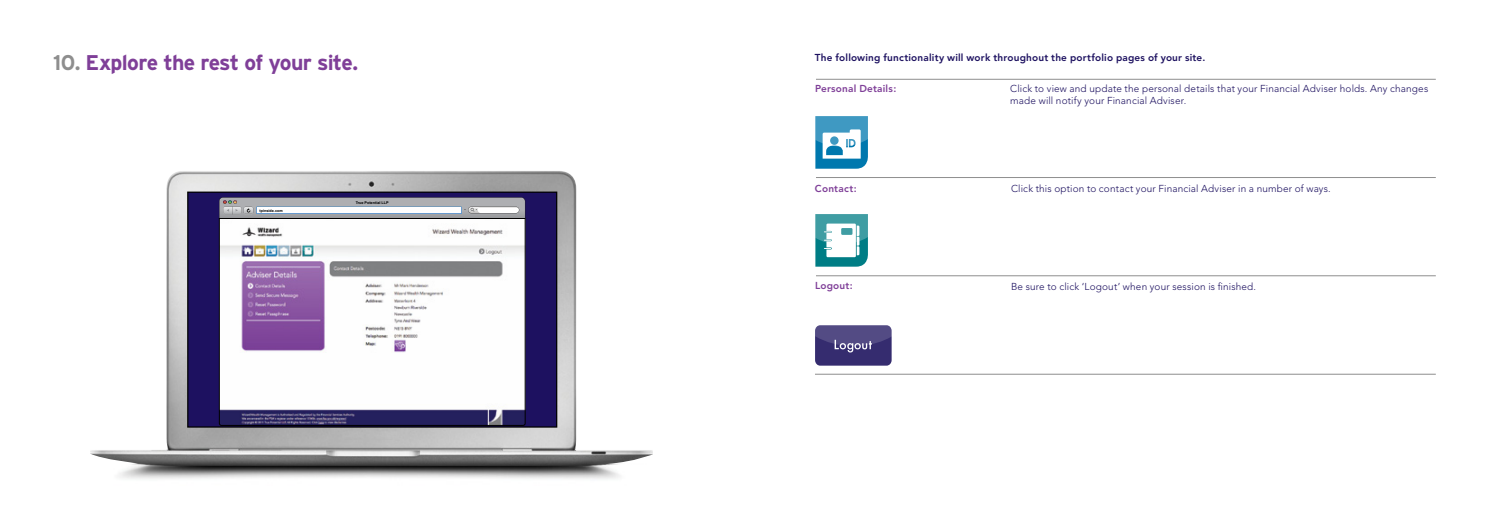
<style>
.page{position:relative;width:1489px;height:525px;background:#fff}
.page>*{position:absolute;margin:0;border:0;box-sizing:border-box;transform-origin:0 0}
.t1{font:700 21.25px "Interstate";letter-spacing:-.035em;color:#7f3f98}
.t2{font:300 10px/12px "Avenir";letter-spacing:.015em;color:#1d1160}
.t3{font:800 10px "Avenir";letter-spacing:.02em;color:#1d1160}
.t4{font:800 10px "Avenir";letter-spacing:.02em;color:#7f3f98}
.t5{font:700 3.75px "Arial";letter-spacing:.005em;color:#000}
.s1{color:#8e8e8e}
</style>
<div class="page">
<hr style="left:816px;top:79px;width:619px;height:1px;background:#8e8e8e">
<hr style="left:816px;top:275px;width:619px;height:1px;background:#8e8e8e">
<hr style="left:816px;top:177px;width:619px;height:1px;background:#8e8e8e">
<hr style="left:815px;top:373px;width:620px;height:1px;background:#8e8e8e">
<div style="left:815px;top:325px;width:76px;height:40px;background:#352c6f;border-radius:5px"></div>
<svg style="left:815px;top:325px;width:77px;height:27px"></svg>
<svg style="left:815px;top:116px;width:53px;height:53px"></svg>
<svg style="left:815px;top:214px;width:53px;height:52px"></svg>
<img style="left:90px;top:171px;width:563px;height:308px">
<div style="left:188px;top:192px;width:368px;height:235px;background:#1d1160"></div>
<div style="left:187px;top:191px;width:370px;height:236px;border:1px solid #000"></div>
<svg style="left:219px;top:219px;width:306px;height:206px;background:#d6d0dd"></svg>
<hr style="left:219px;top:218px;width:306px;height:1px;background:#000">
<svg style="left:219px;top:197px;width:306px;height:21px;background:#b3b6bc"></svg>
<h1 class="t1" style="left:53px;top:51px;width:306px"><span class="s1">10.</span> Explore the rest of your site.</h1>
<p class="t3" style="left:815px;top:51px;width:392px">The following functionality will work throughout the portfolio pages of your site.</p>
<p class="t4" style="left:815px;top:83px;width:83px">Personal Details:</p>
<p class="t2" style="left:1010px;top:83px;width:419px">Click to view and update the personal details that your Financial Adviser holds. Any changes made will notify your Financial Adviser.</p>
<p class="t5" style="left:259px;top:208px;width:25px">tpinside.com</p>
<p class="t5" style="left:356px;top:200px;width:34px">True Potential LLP</p>
<p class="t4" style="left:815px;top:182px;width:43px">Contact:</p>
<p class="t2" style="left:1011px;top:182px;width:321px">Click this option to contact your Financial Adviser in a number of ways.</p>
<p class="t4" style="left:815px;top:279px;width:39px">Logout:</p>
<p class="t2" style="left:1011px;top:280px;width:246px">Be sure to click ‘Logout’ when your session is finished.</p>
</div>
